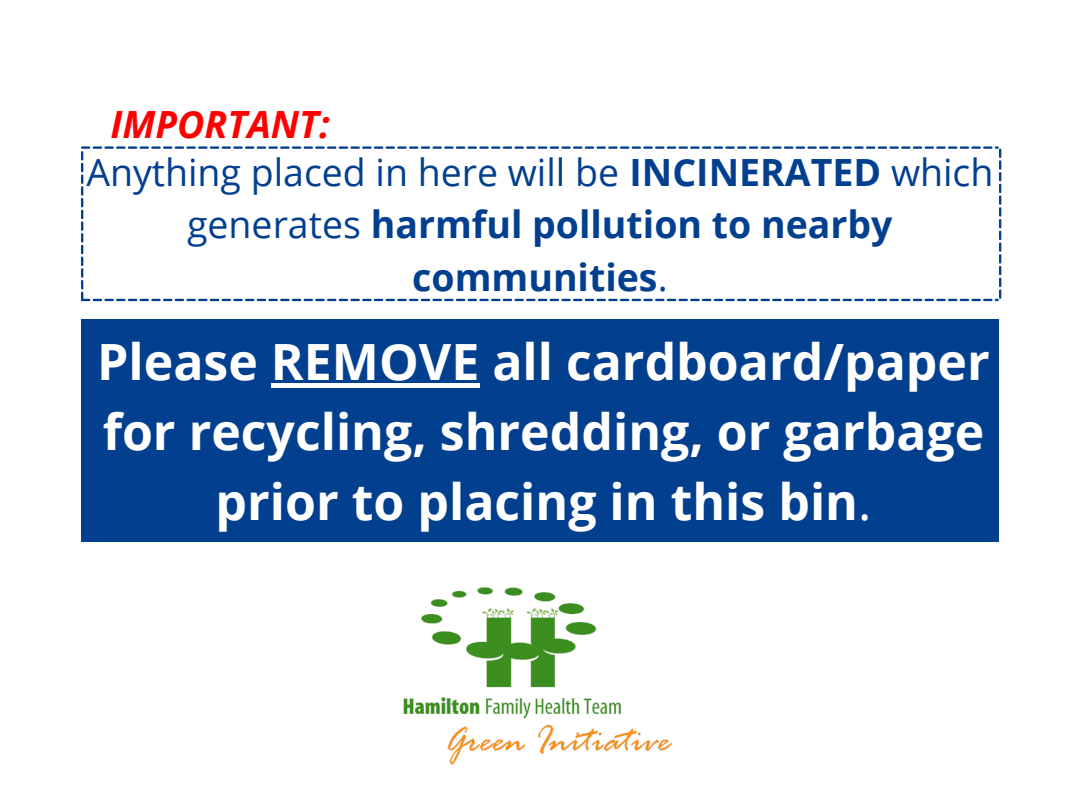
<style>
.page{position:relative;width:1080px;height:810px;background:#fff}
.page>*{position:absolute;margin:0;border:0;box-sizing:border-box;transform-origin:0 0}
.t1{font:700 50px/69.9px "Open Sans";color:#fff;text-align:center}
.t2{font:700 37.5px/52.5px "Open Sans";color:#033f8f;text-align:center}
.t3{font:italic 700 37.5px "Open Sans";color:#f00}
.s1{font-weight:400}
</style>
<div class="page">
<img style="left:403px;top:587px;width:269px;height:178px">
<svg style="left:81px;top:146px;width:920px;height:155px"></svg>
<div style="left:81px;top:319px;width:918px;height:223px;background:#033f8f"></div>
<div style="left:271px;top:383px;width:208px;height:5px;background:#fff"></div>
<p class="t3" style="left:111px;top:98px;width:221px">IMPORTANT:</p>
<p class="t2" style="left:86px;top:145px;width:909px"><span class="s1">Anything placed in here will be</span> INCINERATED <span class="s1">which generates</span> harmful pollution to nearby communities<span class="s1">.</span></p>
<p class="t1" style="left:97px;top:326px;width:894px">Please REMOVE all cardboard/paper for recycling, shredding, or garbage prior to placing in this bin<span class="s1">.</span></p>
</div>
